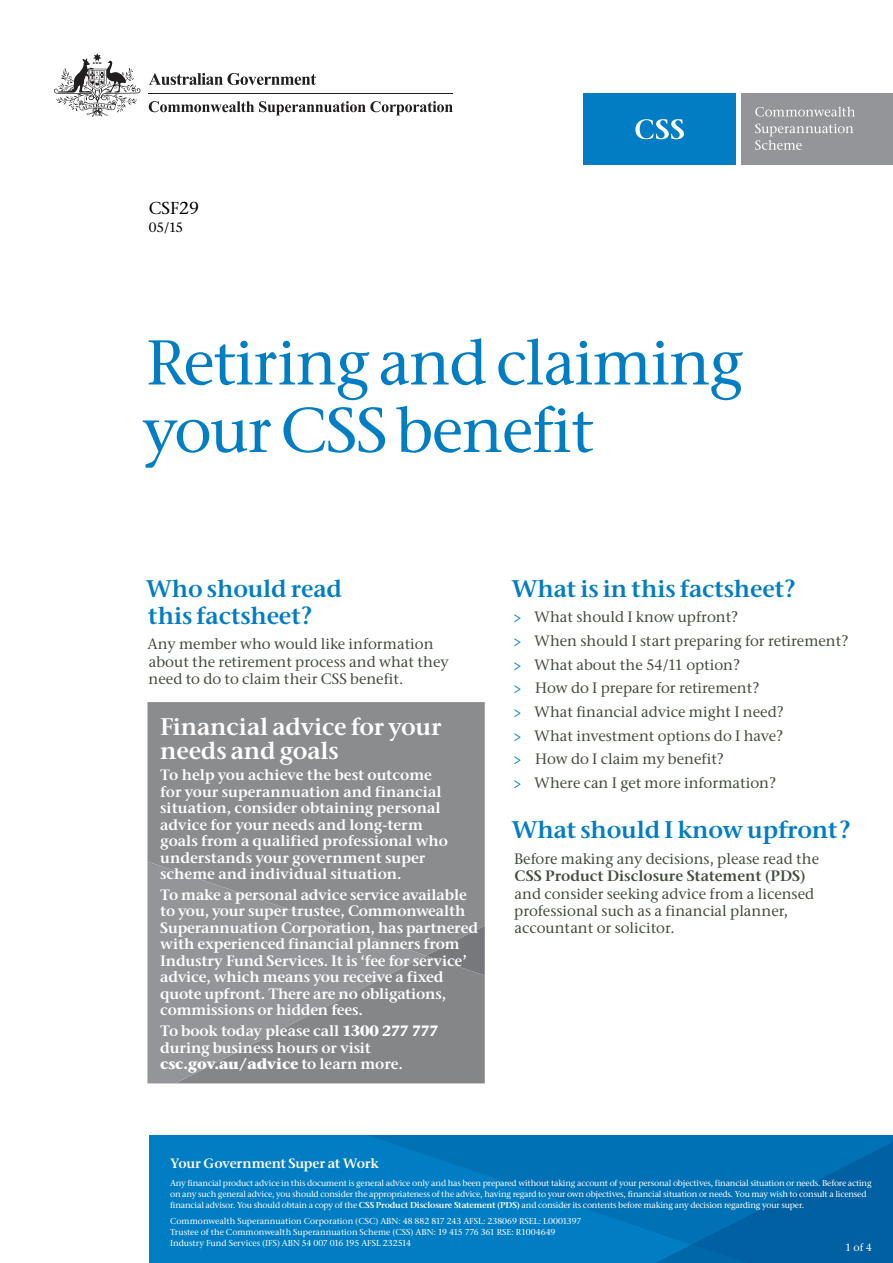
<style>
.page{position:relative;width:893px;height:1263px;background:#fff}
.page>*{position:absolute;margin:0;border:0;box-sizing:border-box;transform-origin:0 0}
._01_Big_Blue_Heading{font:500 63px/67.5px "Stone Serif ITC";letter-spacing:-.02em;color:#007dc3}
._04_Blue_Subhead{font:24px/27px "Stone Serif ITC Semi";letter-spacing:-.01em;color:#007dc3}
._04_Blue_Subhead-2{font:24px/24.8px "Stone Serif ITC Semi";letter-spacing:-.01em;color:#fff}
.t1{font:500 17.25px "Stone Serif ITC";color:#000}
._03_Body{font:15px/16.5px "Stone Serif ITC Semi";letter-spacing:-.01em;color:#fff}
._03_Body-2{font:500 15px/17.2px "Stone Serif ITC";color:#444d3e}
.t2{font:13.5px "Stone Serif ITC Semi";letter-spacing:-.02em;color:#fff}
.t3{font:500 13.5px "Stone Serif ITC";color:#000}
.t4{font:500 10.5px "Stone Serif ITC";color:#fff}
.t5{font:500 8.7px/11.2px "Stone Serif ITC";letter-spacing:-.02em;color:#fff}
.t6{font:500 8.7px/11.2px "Stone Serif ITC";color:#fff}
.s1{font-family:"Stone Serif ITC";font-weight:700}
.s2{color:#007dc3}
.s3{font-family:"Stone Serif ITC Semi";font-weight:400}
</style>
<div class="page">
<svg style="left:54px;top:53px;width:87px;height:64px"></svg>
<hr style="left:149px;top:93px;width:304px;height:1px;background:#221f20">
<svg style="left:149px;top:101px;width:304px;height:14px"></svg>
<svg style="left:149px;top:73px;width:167px;height:12px"></svg>
<div style="left:149px;top:1135px;width:744px;height:128px;background:#007dc3"></div>
<svg style="left:372px;top:1136px;width:258px;height:87px;fill:#0071b4"></svg>
<svg style="left:630px;top:1136px;width:263px;height:127px"></svg>
<div style="left:584px;top:94px;width:152px;height:71px;background:#007dc3"></div>
<div style="left:741px;top:94px;width:152px;height:71px;background:#939598"></div>
<svg style="left:635px;top:119px;width:49px;height:20px"></svg>
<svg style="left:755px;top:107px;width:100px;height:10px"></svg>
<svg style="left:755px;top:124px;width:98px;height:26px"></svg>
<div style="left:147px;top:956px;width:28px;height:127px;background:#939598"></div>
<svg style="left:147px;top:702px;width:338px;height:254px;background:#8b8d8f"></svg>
<svg style="left:175px;top:926px;width:310px;height:157px;background:#8a8c8f"></svg>
<p class="t1" style="left:149px;top:198px;width:52px">CSF29</p>
<p class="t3" style="left:149px;top:219px;width:36px">05/15</p>
<p class="_01_Big_Blue_Heading" style="left:143px;top:328px;width:602px">Retiring and claiming your CSS benefit</p>
<p class="_04_Blue_Subhead" style="left:146px;top:574px;width:198px">Who should read this factsheet?</p>
<p class="_03_Body-2" style="left:148px;top:635px;width:303px">Any member who would like information about the retirement process and what they need to do to claim their CSS benefit.</p>
<p class="_04_Blue_Subhead-2" style="left:160px;top:714px;width:283px">Financial advice for your needs and goals</p>
<p class="_03_Body" style="left:160px;top:766px;width:289px">To help you achieve the best outcome for your superannuation and financial situation, consider obtaining personal advice for your needs and long-term goals from a qualified professional who understands your government super scheme and individual situation.</p>
<p class="_03_Body" style="left:160px;top:886px;width:319px">To make a personal advice service available to you, your super trustee, Commonwealth Superannuation Corporation, has partnered with experienced financial planners from Industry Fund Services. It is ‘fee for service’ advice, which means you receive a fixed quote upfront. There are no obligations, commissions or hidden fees.</p>
<p class="_03_Body" style="left:160px;top:1022px;width:279px">To book today please call <span class="s1">1300 277 777 </span>during business hours or visit <span class="s1">csc.gov.au/advice</span> to learn more.</p>
<p class="_04_Blue_Subhead" style="left:511px;top:574px;width:286px">What is in this factsheet?</p>
<p class="_03_Body-2" style="left:513px;top:608px;width:226px"><span class="s2">&gt;</span> What should I know upfront?</p>
<p class="_03_Body-2" style="left:513px;top:632px;width:337px"><span class="s2">&gt;</span> When should I start preparing for retirement?</p>
<p class="_03_Body-2" style="left:513px;top:656px;width:228px"><span class="s2">&gt;</span> What about the 54/11 option?</p>
<p class="_03_Body-2" style="left:513px;top:679px;width:248px"><span class="s2">&gt;</span> How do I prepare for retirement?</p>
<p class="_03_Body-2" style="left:513px;top:703px;width:272px"><span class="s2">&gt;</span> What financial advice might I need?</p>
<p class="_03_Body-2" style="left:513px;top:727px;width:271px"><span class="s2">&gt;</span> What investment options do I have?</p>
<p class="_03_Body-2" style="left:513px;top:750px;width:212px"><span class="s2">&gt;</span> How do I claim my benefit?</p>
<p class="_03_Body-2" style="left:513px;top:774px;width:264px"><span class="s2">&gt;</span> Where can I get more information?</p>
<p class="_04_Blue_Subhead" style="left:511px;top:816px;width:341px">What should I know upfront ?</p>
<p class="_03_Body-2" style="left:514px;top:850px;width:307px">Before making any decisions, please read the <span class="s3">CSS Product Disclosure Statement (PDS) </span>and consider seeking advice from a licensed professional such as a financial planner, accountant or solicitor.</p>
<p class="t2" style="left:170px;top:1155px;width:210px">Your Government Super at Work</p>
<p class="t5" style="left:170px;top:1177px;width:703px">Any financial product advice in this document is general advice only and has been prepared without taking account of your personal objectives, financial situation or needs. Before acting on any such general advice, you should consider the appropriateness of the advice, having regard to your own objectives, financial situation or needs. You may wish to consult a licensed financial advisor. You should obtain a copy of the <span class="s3">CSS Product Disclosure Statement (PDS)</span> and consider its contents before making any decision regarding your super.</p>
<p class="t6" style="left:170px;top:1215px;width:413px">Commonwealth Superannuation Corporation (CSC) ABN: 48 882 817 243 AFSL: 238069 RSEL: L0001397<br>Trustee of the Commonwealth Superannuation Scheme (CSS) ABN: 19 415 776 361 RSE: R1004649<br>Industry Fund Services (IFS) ABN 54 007 016 195 AFSL 232514</p>
<p class="t4" style="left:845px;top:1241px;width:28px">1 of 4</p>
</div>
